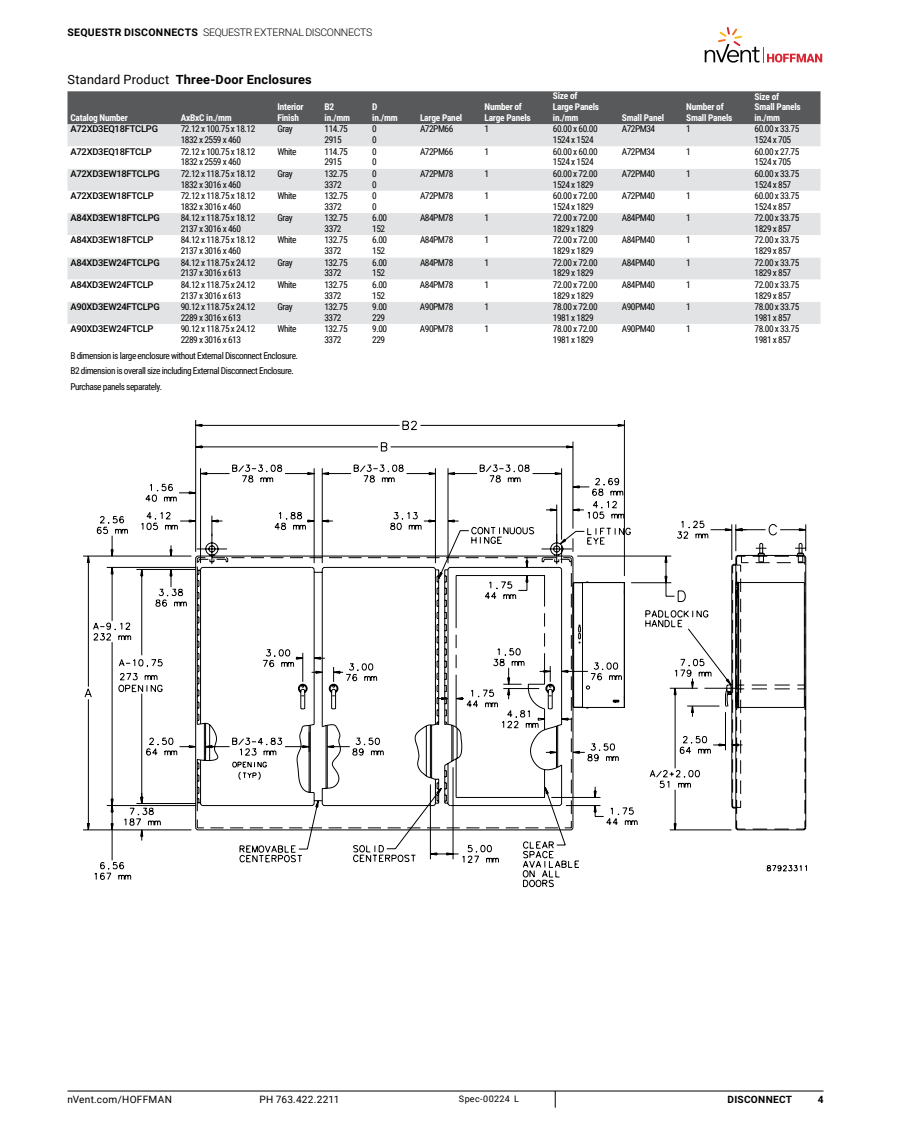
<style>
.page{position:relative;width:918px;height:1134px;background:#fff}
.page>*{position:absolute;margin:0;border:0;box-sizing:border-box;transform-origin:0 0}
.t1{font:700 12.75px "Roboto";letter-spacing:.015em;color:#000}
.t2{font:300 10.5px "Roboto";letter-spacing:-.025em;color:#000}
.t3{font:10.2px "Roboto";letter-spacing:.025em;color:#000}
.t4{font:700 10.2px "Roboto";letter-spacing:.025em;color:#000}
.t5{font:9.3px/10.8px "Roboto Condensed";letter-spacing:-.05em;color:#000}
.t6{font:700 9.3px/10.8px "Roboto Condensed";letter-spacing:-.025em;color:#fff}
.t7{font:500 9.3px "Roboto";letter-spacing:-.025em;color:#000}
.t8{font:9px "Roboto";letter-spacing:.035em;color:#000}
.s1{font-weight:700}
.s2{font-weight:400}
</style>
<div class="page">
<hr style="left:68px;top:1091px;width:756px;height:1px;background:#000">
<svg style="left:555px;top:1091px;width:1px;height:17px"></svg>
<svg style="left:705px;top:27px;width:117px;height:36px"></svg>
<div style="left:68px;top:91px;width:752px;height:33px;background:#58595b"></div>
<div style="left:68px;top:124px;width:752px;height:22px;background:#e2e3e4"></div>
<svg style="left:68px;top:169px;width:752px;height:155px;fill:#e2e3e4"></svg>
<svg style="left:195px;top:420px;width:430px;height:44px"></svg>
<svg style="left:83px;top:464px;width:723px;height:423px"></svg>
<p class="t2" style="left:68px;top:25px;width:306px"><span class="s1">SEQUESTR DISCONNECTS</span> SEQUESTR EXTERNAL DISCONNECTS</p>
<h1 class="t1" style="left:68px;top:70px;width:246px"><span class="s2">Standard Product</span> THREE-DOOR ENCLOSURES</h1>
<p class="t6" style="left:70px;top:112px;width:59px">Catalog Number</p>
<p class="t6" style="left:181px;top:112px;width:52px">AxBxC in./mm</p>
<p class="t6" style="left:278px;top:101px;width:28px">Interior<br>Finish</p>
<p class="t6" style="left:325px;top:101px;width:27px">B2 in./mm</p>
<p class="t6" style="left:372px;top:101px;width:27px">D in./mm</p>
<p class="t6" style="left:420px;top:112px;width:44px">Large Panel</p>
<p class="t6" style="left:485px;top:101px;width:48px">Number of<br>Large Panels</p>
<p class="t6" style="left:553px;top:90px;width:48px">Size of<br>Large Panels in./mm</p>
<p class="t6" style="left:622px;top:112px;width:44px">Small Panel</p>
<p class="t6" style="left:686px;top:101px;width:48px">Number of<br>Small Panels</p>
<p class="t6" style="left:755px;top:91px;width:48px">Size of<br>Small Panels in./mm</p>
<p class="t7" style="left:70px;top:123px;width:89px">A72XD3EQ18FTCLPG</p>
<p class="t5" style="left:181px;top:123px;width:76px">72.12 x 100.75 x 18.12<br>1832 x 2559 x 460</p>
<p class="t5" style="left:277px;top:123px;width:17px">Gray</p>
<p class="t5" style="left:325px;top:123px;width:25px">114.75<br>2915</p>
<p class="t5" style="left:372px;top:123px;width:6px">0<br>0</p>
<p class="t5" style="left:420px;top:123px;width:35px">A72PM66</p>
<p class="t5" style="left:485px;top:123px;width:6px">1</p>
<p class="t5" style="left:553px;top:123px;width:46px">60.00 x 60.00<br>1524 x 1524</p>
<p class="t5" style="left:622px;top:123px;width:35px">A72PM34</p>
<p class="t5" style="left:686px;top:123px;width:6px">1</p>
<p class="t5" style="left:755px;top:123px;width:46px">60.00 x 33.75<br>1524 x 705</p>
<p class="t7" style="left:70px;top:145px;width:83px">A72XD3EQ18FTCLP</p>
<p class="t5" style="left:181px;top:146px;width:76px">72.12 x 100.75 x 18.12<br>1832 x 2559 x 460</p>
<p class="t5" style="left:277px;top:146px;width:21px">White</p>
<p class="t5" style="left:325px;top:146px;width:25px">114.75<br>2915</p>
<p class="t5" style="left:372px;top:146px;width:6px">0<br>0</p>
<p class="t5" style="left:420px;top:146px;width:35px">A72PM66</p>
<p class="t5" style="left:484px;top:146px;width:6px">1</p>
<p class="t5" style="left:553px;top:146px;width:46px">60.00 x 60.00<br>1524 x 1524</p>
<p class="t5" style="left:622px;top:146px;width:35px">A72PM34</p>
<p class="t5" style="left:686px;top:146px;width:6px">1</p>
<p class="t5" style="left:755px;top:146px;width:46px">60.00 x 27.75<br>1524 x 705</p>
<p class="t7" style="left:70px;top:167px;width:91px">A72XD3EW18FTCLPG</p>
<p class="t5" style="left:181px;top:168px;width:76px">72.12 x 118.75 x 18.12<br>1832 x 3016 x 460</p>
<p class="t5" style="left:277px;top:168px;width:17px">Gray</p>
<p class="t5" style="left:325px;top:168px;width:25px">132.75<br>3372</p>
<p class="t5" style="left:372px;top:168px;width:6px">0<br>0</p>
<p class="t5" style="left:420px;top:168px;width:35px">A72PM78</p>
<p class="t5" style="left:484px;top:168px;width:6px">1</p>
<p class="t5" style="left:553px;top:168px;width:46px">60.00 x 72.00<br>1524 x 1829</p>
<p class="t5" style="left:622px;top:168px;width:35px">A72PM40</p>
<p class="t5" style="left:686px;top:168px;width:6px">1</p>
<p class="t5" style="left:755px;top:168px;width:46px">60.00 x 33.75<br>1524 x 857</p>
<p class="t7" style="left:70px;top:189px;width:85px">A72XD3EW18FTCLP</p>
<p class="t5" style="left:181px;top:190px;width:76px">72.12 x 118.75 x 18.12<br>1832 x 3016 x 460</p>
<p class="t5" style="left:277px;top:190px;width:21px">White</p>
<p class="t5" style="left:325px;top:190px;width:25px">132.75<br>3372</p>
<p class="t5" style="left:372px;top:190px;width:6px">0<br>0</p>
<p class="t5" style="left:420px;top:190px;width:35px">A72PM78</p>
<p class="t5" style="left:484px;top:190px;width:6px">1</p>
<p class="t5" style="left:553px;top:190px;width:46px">60.00 x 72.00<br>1524 x 1829</p>
<p class="t5" style="left:622px;top:190px;width:35px">A72PM40</p>
<p class="t5" style="left:686px;top:190px;width:6px">1</p>
<p class="t5" style="left:755px;top:190px;width:46px">60.00 x 33.75<br>1524 x 857</p>
<p class="t7" style="left:70px;top:211px;width:91px">A84XD3EW18FTCLPG</p>
<p class="t5" style="left:181px;top:212px;width:76px">84.12 x 118.75 x 18.12<br>2137 x 3016 x 460</p>
<p class="t5" style="left:277px;top:212px;width:17px">Gray</p>
<p class="t5" style="left:325px;top:212px;width:25px">132.75<br>3372</p>
<p class="t5" style="left:372px;top:212px;width:16px">6.00<br>152</p>
<p class="t5" style="left:420px;top:212px;width:35px">A84PM78</p>
<p class="t5" style="left:484px;top:212px;width:6px">1</p>
<p class="t5" style="left:553px;top:212px;width:46px">72.00 x 72.00<br>1829 x 1829</p>
<p class="t5" style="left:622px;top:212px;width:35px">A84PM40</p>
<p class="t5" style="left:686px;top:212px;width:6px">1</p>
<p class="t5" style="left:755px;top:212px;width:46px">72.00 x 33.75<br>1829 x 857</p>
<p class="t7" style="left:70px;top:234px;width:85px">A84XD3EW18FTCLP</p>
<p class="t5" style="left:181px;top:234px;width:76px">84.12 x 118.75 x 18.12<br>2137 x 3016 x 460</p>
<p class="t5" style="left:277px;top:234px;width:21px">White</p>
<p class="t5" style="left:324px;top:234px;width:25px">132.75<br>3372</p>
<p class="t5" style="left:372px;top:234px;width:16px">6.00<br>152</p>
<p class="t5" style="left:420px;top:234px;width:35px">A84PM78</p>
<p class="t5" style="left:484px;top:234px;width:6px">1</p>
<p class="t5" style="left:553px;top:234px;width:46px">72.00 x 72.00<br>1829 x 1829</p>
<p class="t5" style="left:622px;top:234px;width:35px">A84PM40</p>
<p class="t5" style="left:686px;top:234px;width:6px">1</p>
<p class="t5" style="left:755px;top:234px;width:46px">72.00 x 33.75<br>1829 x 857</p>
<p class="t7" style="left:70px;top:256px;width:91px">A84XD3EW24FTCLPG</p>
<p class="t5" style="left:181px;top:256px;width:76px">84.12 x 118.75 x 24.12<br>2137 x 3016 x 613</p>
<p class="t5" style="left:277px;top:256px;width:17px">Gray</p>
<p class="t5" style="left:324px;top:256px;width:25px">132.75<br>3372</p>
<p class="t5" style="left:372px;top:256px;width:16px">6.00<br>152</p>
<p class="t5" style="left:420px;top:256px;width:35px">A84PM78</p>
<p class="t5" style="left:484px;top:256px;width:6px">1</p>
<p class="t5" style="left:553px;top:256px;width:46px">72.00 x 72.00<br>1829 x 1829</p>
<p class="t5" style="left:622px;top:256px;width:35px">A84PM40</p>
<p class="t5" style="left:686px;top:256px;width:6px">1</p>
<p class="t5" style="left:755px;top:256px;width:46px">72.00 x 33.75<br>1829 x 857</p>
<p class="t7" style="left:70px;top:278px;width:85px">A84XD3EW24FTCLP</p>
<p class="t5" style="left:181px;top:279px;width:76px">84.12 x 118.75 x 24.12<br>2137 x 3016 x 613</p>
<p class="t5" style="left:277px;top:279px;width:21px">White</p>
<p class="t5" style="left:324px;top:279px;width:25px">132.75<br>3372</p>
<p class="t5" style="left:372px;top:279px;width:16px">6.00<br>152</p>
<p class="t5" style="left:420px;top:279px;width:35px">A84PM78</p>
<p class="t5" style="left:484px;top:279px;width:6px">1</p>
<p class="t5" style="left:553px;top:279px;width:46px">72.00 x 72.00<br>1829 x 1829</p>
<p class="t5" style="left:622px;top:279px;width:35px">A84PM40</p>
<p class="t5" style="left:686px;top:279px;width:6px">1</p>
<p class="t5" style="left:755px;top:279px;width:46px">72.00 x 33.75<br>1829 x 857</p>
<p class="t7" style="left:70px;top:300px;width:91px">A90XD3EW24FTCLPG</p>
<p class="t5" style="left:181px;top:301px;width:76px">90.12 x 118.75 x 24.12<br>2289 x 3016 x 613</p>
<p class="t5" style="left:277px;top:301px;width:17px">Gray</p>
<p class="t5" style="left:324px;top:301px;width:25px">132.75<br>3372</p>
<p class="t5" style="left:372px;top:301px;width:16px">9.00<br>229</p>
<p class="t5" style="left:420px;top:301px;width:35px">A90PM78</p>
<p class="t5" style="left:484px;top:301px;width:6px">1</p>
<p class="t5" style="left:553px;top:301px;width:46px">78.00 x 72.00<br>1981 x 1829</p>
<p class="t5" style="left:622px;top:301px;width:35px">A90PM40</p>
<p class="t5" style="left:686px;top:301px;width:6px">1</p>
<p class="t5" style="left:755px;top:301px;width:46px">78.00 x 33.75<br>1981 x 857</p>
<p class="t7" style="left:70px;top:322px;width:85px">A90XD3EW24FTCLP</p>
<p class="t5" style="left:181px;top:323px;width:76px">90.12 x 118.75 x 24.12<br>2289 x 3016 x 613</p>
<p class="t5" style="left:277px;top:323px;width:21px">White</p>
<p class="t5" style="left:324px;top:323px;width:25px">132.75<br>3372</p>
<p class="t5" style="left:372px;top:323px;width:16px">9.00<br>229</p>
<p class="t5" style="left:420px;top:323px;width:35px">A90PM78</p>
<p class="t5" style="left:484px;top:323px;width:6px">1</p>
<p class="t5" style="left:553px;top:323px;width:46px">78.00 x 72.00<br>1981 x 1829</p>
<p class="t5" style="left:622px;top:323px;width:35px">A90PM40</p>
<p class="t5" style="left:686px;top:323px;width:6px">1</p>
<p class="t5" style="left:755px;top:323px;width:46px">78.00 x 33.75<br>1981 x 857</p>
<p class="t5" style="left:70px;top:347px;width:229px;line-height:15.8px">B dimension is large enclosure without External Disconnect Enclosure.<br>B2 dimension is overall size including External Disconnect Enclosure.<br>Purchase panels separately.</p>
<p class="t3" style="left:67px;top:1092px;width:106px">nVent.com/HOFFMAN</p>
<p class="t3" style="left:260px;top:1092px;width:81px">PH 763.422.2211</p>
<p class="t8" style="left:459px;top:1092px;width:62px">Spec-00224 L</p>
<p class="t4" style="left:728px;top:1092px;width:66px">DISCONNECT</p>
<p class="t4" style="left:818px;top:1092px;width:7px">4</p>
</div>
